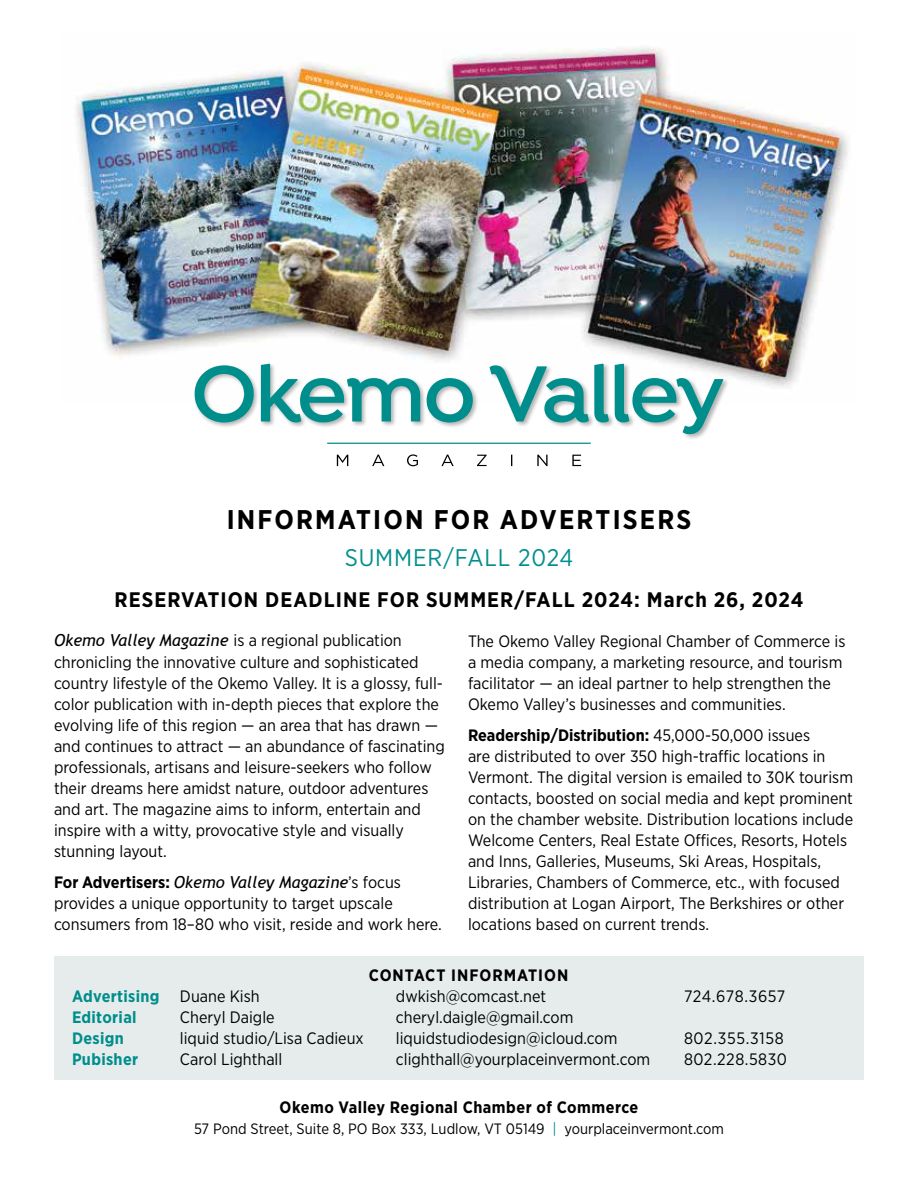
<style>
.page{position:relative;width:918px;height:1188px;background:#fff}
.page>*{position:absolute;margin:0;border:0;box-sizing:border-box;transform-origin:0 0}
.t1{font:700 27px "Gotham Narrow";letter-spacing:.08em;color:#000}
.t2{font:24px "Gotham Narrow";letter-spacing:.035em;color:#008e8c}
.t3{font:700 21px "Gotham Narrow";letter-spacing:.05em;color:#000}
.t4{font:16.5px/21px "Gotham Narrow";color:#000}
.t5{font:700 16.5px "Gotham Narrow";letter-spacing:.02em;color:#008e8c}
.t6{font:italic 16.5px "Trebuchet MS";color:#000}
.t7{font:700 16.5px "Gotham Narrow";letter-spacing:.03em;color:#000}
.t8{font:700 16.5px "Gotham Narrow";letter-spacing:.06em;color:#000}
.t9{font:16.5px "Gotham Narrow";letter-spacing:.03em;color:#000}
.t10{font:16.5px "Gotham Narrow";letter-spacing:.04em;color:#000}
.t11{font:15px "Gotham Narrow";color:#000}
.s1{font-family:"Trebuchet MS";font-style:italic}
.s2{font-family:"Gotham Narrow";font-weight:700;font-style:normal}
.s3{font-family:"Gotham Narrow";font-style:normal}
.s4{font-weight:700}
.s5{font-weight:400;color:#000}
.s6{color:#008e8c}
</style>
<div class="page">
<div style="left:55px;top:957px;width:809px;height:123px;background:#e6ecec"></div>
<img style="left:76px;top:47px;width:772px;height:340px">
<div style="left:193px;top:362px;width:537px;height:79px;background:#000;opacity:.3"></div>
<svg style="left:195px;top:365px;width:59px;height:58px"></svg>
<svg style="left:261px;top:364px;width:159px;height:59px"></svg>
<svg style="left:427px;top:378px;width:46px;height:45px"></svg>
<svg style="left:490px;top:364px;width:119px;height:59px"></svg>
<svg style="left:615px;top:364px;width:108px;height:70px"></svg>
<svg style="left:337px;top:454px;width:244px;height:12px"></svg>
<hr style="left:328px;top:443px;width:262px;height:1px;background:#008e8c">
<h1 class="t1" style="left:227px;top:502px;width:466px">INFORMATION FOR ADVERTISERS</h1>
<h2 class="t2" style="left:345px;top:543px;width:230px">SUMMER/FALL 2024</h2>
<p class="t3" style="left:115px;top:586px;width:690px">RESERVATION DEADLINE FOR SUMMER/FALL 2024: March 26, 2024</p>
<p class="t4" style="left:54px;top:630px;width:392px"><span class="s1">Okemo Valley Magazine</span> is a regional publication chronicling the innovative culture and sophisticated country lifestyle of the Okemo Valley. It is a glossy, full&shy;color publication with in-depth pieces that explore the evolving life of this region — an area that has drawn — and continues to attract — an abundance of fascinating professionals, artisans and leisure-seekers who follow their dreams here amidst nature, outdoor adventures and art. The magazine aims to inform, entertain and inspire with a witty, provocative style and visually stunning layout.</p>
<p class="t6" style="left:54px;top:872px;width:349px"><span class="s2">For Advertisers:</span> Okemo Valley Magazine<span class="s3">’s focus</span></p>
<p class="t4" style="left:54px;top:893px;width:389px">provides a unique opportunity to target upscale consumers from 18–80 who visit, reside and work here.</p>
<p class="t4" style="left:468px;top:630px;width:379px">The Okemo Valley Regional Chamber of Commerce is a media company, a marketing resource, and tourism facilitator — an ideal partner to help strengthen the Okemo Valley’s businesses and communities.</p>
<p class="t4" style="left:468px;top:725px;width:387px"><span class="s4">Readership/Distribution:</span> 45,000-50,000 issues<br>are distributed to over 350 high-traffic locations in Vermont. The digital version is emailed to 30K tourism contacts, boosted on social media and kept prominent on the chamber website. Distribution locations include Welcome Centers, Real Estate Offices, Resorts, Hotels and Inns, Galleries, Museums, Ski Areas, Hospitals, Libraries, Chambers of Commerce, etc., with focused distribution at Logan Airport, The Berkshires or other locations based on current trends.</p>
<p class="t8" style="left:369px;top:965px;width:201px">CONTACT INFORMATION</p>
<p class="t5" style="left:72px;top:986px;width:189px">Advertising <span class="s5">Duane Kish</span></p>
<p class="t4" style="left:396px;top:985px;width:152px">dwkish@comcast.net</p>
<p class="t9" style="left:684px;top:986px;width:103px">724.678.3657</p>
<p class="t5" style="left:72px;top:1007px;width:66px">Editorial</p>
<p class="t4" style="left:180px;top:1006px;width:96px">Cheryl Daigle</p>
<p class="t4" style="left:396px;top:1006px;width:179px">cheryl.daigle@gmail.com</p>
<p class="t5" style="left:72px;top:1028px;width:53px">Design</p>
<p class="t4" style="left:180px;top:1027px;width:185px">liquid studio/Lisa Cadieux</p>
<p class="t4" style="left:396px;top:1027px;width:223px">liquidstudiodesign@icloud.com</p>
<p class="t10" style="left:684px;top:1028px;width:101px">802.355.3158</p>
<p class="t5" style="left:72px;top:1049px;width:68px">Pubisher</p>
<p class="t4" style="left:180px;top:1048px;width:104px">Carol Lighthall</p>
<p class="t4" style="left:396px;top:1048px;width:256px">clighthall@yourplaceinvermont.com</p>
<p class="t4" style="left:684px;top:1048px;width:105px">802.228.5830</p>
<p class="t7" style="left:280px;top:1097px;width:360px">Okemo Valley Regional Chamber of Commerce</p>
<p class="t11" style="left:194px;top:1119px;width:531px">57 Pond Street, Suite 8, PO Box 333, Ludlow, VT 05149 <span class="s6">|</span> yourplaceinvermont.com</p>
</div>
